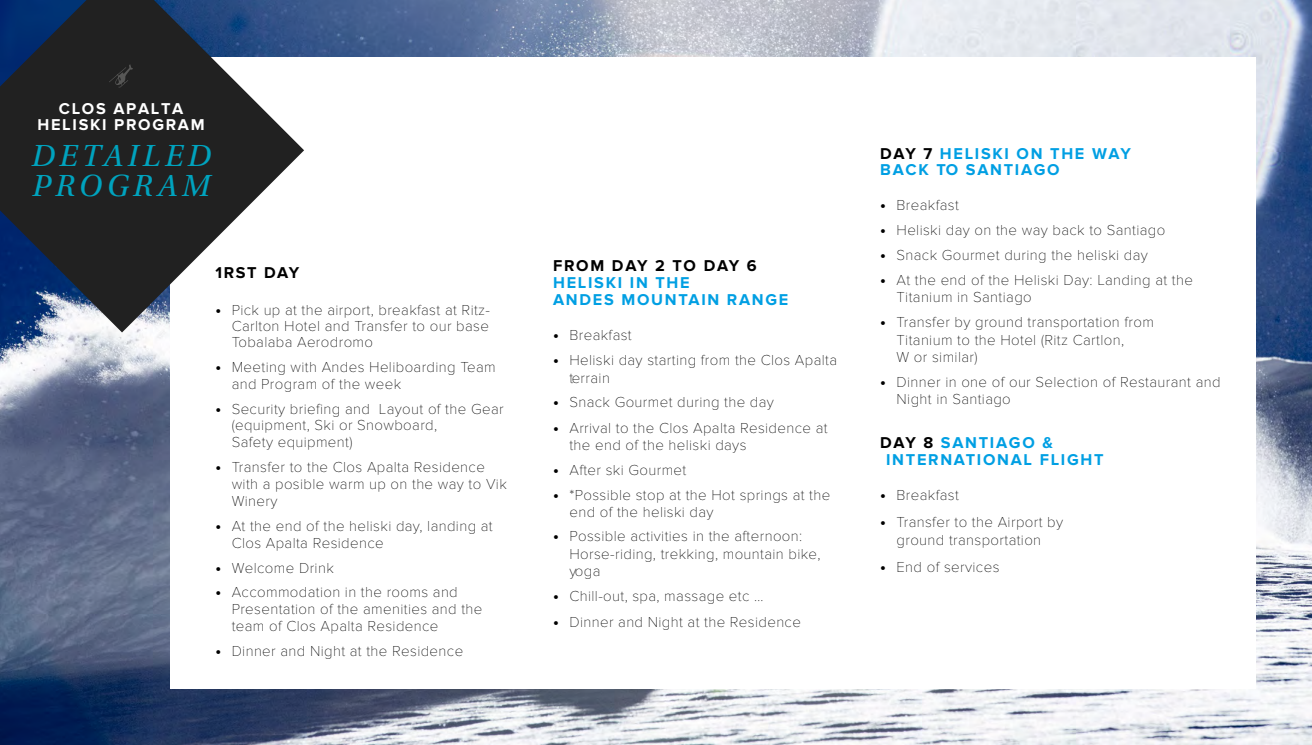
<style>
.page{position:relative;width:1312px;height:745px;background:#fff}
.page>*{position:absolute;margin:0;border:0;box-sizing:border-box;transform-origin:0 0}
.t1{font:italic 32.12px/29.6px "Utopia Std";letter-spacing:.13em;color:#00a3be}
.t2{font:700 16.25px/16.2px "Proxima Nova";letter-spacing:.105em;color:#009fe3}
.t3{font:700 16.25px/16.2px "Proxima Nova";letter-spacing:.105em;color:#fff;text-align:center}
.t4{font:700 16.25px "Proxima Nova";letter-spacing:.105em;color:#000}
.t5{font:100 15px/17.5px "Proxima Nova T";letter-spacing:.025em;color:#000}
.s1{font-family:"Proxima Nova";font-weight:700;font-size:16.25px}
.s2{color:#000}
</style>
<div class="page">
<img style="left:0;top:0;width:1311px;height:744px">
<div style="left:170px;top:57px;width:1084px;height:630px;background:#fff"></div>
<svg style="left:0;top:0;width:304px;height:332px;fill:#212121"></svg>
<svg style="left:109px;top:64px;width:24px;height:23px"></svg>
<p class="t3" style="left:37px;top:101px;width:169px">CLOS APALTA<br>HELISKI PROGRAM</p>
<h1 class="t1" style="left:31px;top:141px;width:181px">DETAILED<br>PROGRAM</h1>
<p class="t4" style="left:215px;top:263px;width:85px">1RST DAY</p>
<p class="t5" style="left:232px;top:301px;width:260px;line-height:16.4px;text-align:justify;text-indent:-16px"><span class="s1">•</span> Pick up at the airport, breakfast at Ritz-Carlton Hotel and Transfer to our base Tobalaba Aerodromo</p>
<p class="t5" style="left:232px;top:359px;width:265px;line-height:16.1px;text-indent:-16px"><span class="s1">•</span> Meeting with Andes Heliboarding Team and Program of the week</p>
<p class="t5" style="left:232px;top:400px;width:273px;line-height:16.8px;text-indent:-16px"><span class="s1">•</span> Security briefing and Layout of the Gear (equipment, Ski or Snowboard,<br>Safety equipment)</p>
<p class="t5" style="left:232px;top:458px;width:276px;line-height:16.8px;text-indent:-16px"><span class="s1">•</span> Transfer to the Clos Apalta Residence with a posible warm up on the way to Vik<br>Winery</p>
<p class="t5" style="left:232px;top:517px;width:262px;line-height:16.8px;text-indent:-16px"><span class="s1">•</span> At the end of the heliski day, landing at<br>Clos Apalta Residence</p>
<p class="t5" style="left:215px;top:558px;width:120px"><span class="s1">•</span> Welcome Drink</p>
<p class="t5" style="left:232px;top:583px;width:252px;line-height:17.1px;text-indent:-16px"><span class="s1">•</span> Accommodation in the rooms and<br>Presentation of the amenities and the team of Clos Apalta Residence</p>
<p class="t5" style="left:215px;top:642px;width:249px"><span class="s1">•</span> Dinner and Night at the Residence</p>
<p class="t4" style="left:553px;top:256px;width:205px">FROM DAY 2 TO DAY 6</p>
<p class="t2" style="left:553px;top:273px;width:237px;line-height:17.5px">HELISKI IN THE<br>ANDES MOUNTAIN RANGE</p>
<p class="t5" style="left:553px;top:326px;width:80px"><span class="s1">•</span> Breakfast</p>
<p class="t5" style="left:569px;top:351px;width:269px;text-indent:-16px"><span class="s1">•</span> Heliski day starting from the Clos Apalta terrain</p>
<p class="t5" style="left:553px;top:393px;width:222px"><span class="s1">•</span> Snack Gourmet during the day</p>
<p class="t5" style="left:569px;top:419px;width:260px;text-indent:-16px"><span class="s1">•</span> Arrival to the Clos Apalta Residence at the end of the heliski days</p>
<p class="t5" style="left:553px;top:460px;width:135px"><span class="s1">•</span> After ski Gourmet</p>
<p class="t5" style="left:569px;top:485px;width:262px;text-indent:-16px"><span class="s1">•</span> *Possible stop at the Hot springs at the end of the heliski day</p>
<p class="t5" style="left:569px;top:527px;width:253px;text-indent:-16px"><span class="s1">•</span> Possible activities in the afternoon:<br>Horse-riding, trekking, mountain bike, yoga</p>
<p class="t5" style="left:553px;top:586px;width:212px"><span class="s1">•</span> Chill-out, spa, massage etc …</p>
<p class="t5" style="left:553px;top:612px;width:249px"><span class="s1">•</span> Dinner and Night at the Residence</p>
<p class="t2" style="left:880px;top:146px;width:252px"><span class="s2">DAY 7</span> HELISKI ON THE WAY<br>BACK TO SANTIAGO</p>
<p class="t5" style="left:880px;top:197px;width:80px"><span class="s1">•</span> Breakfast</p>
<p class="t5" style="left:880px;top:222px;width:286px"><span class="s1">•</span> Heliski day on the way back to Santiago</p>
<p class="t5" style="left:880px;top:246px;width:269px"><span class="s1">•</span> Snack Gourmet during the heliski day</p>
<p class="t5" style="left:896px;top:272px;width:298px;line-height:16.8px;text-indent:-16px"><span class="s1">•</span> At the end of the Heliski Day: Landing at the<br>Titanium in Santiago</p>
<p class="t5" style="left:896px;top:313px;width:259px;text-indent:-16px"><span class="s1">•</span> Transfer by ground transportation from<br>Titanium to the Hotel (Ritz Cartlon,<br>W or similar)</p>
<p class="t5" style="left:896px;top:374px;width:325px;line-height:16.8px;text-indent:-16px"><span class="s1">•</span> Dinner in one of our Selection of Restaurant and<br>Night in Santiago</p>
<p class="t2" style="left:885px;top:435px;width:219px;text-indent:-6px"><span class="s2">DAY 8</span> SANTIAGO &amp;<br>INTERNATIONAL FLIGHT</p>
<p class="t5" style="left:880px;top:486px;width:80px"><span class="s1">•</span> Breakfast</p>
<p class="t5" style="left:880px;top:513px;width:184px;text-align:center"><span class="s1">•</span> Transfer to the Airport by ground transportation</p>
<p class="t5" style="left:880px;top:558px;width:121px"><span class="s1">•</span> End of services</p>
</div>
